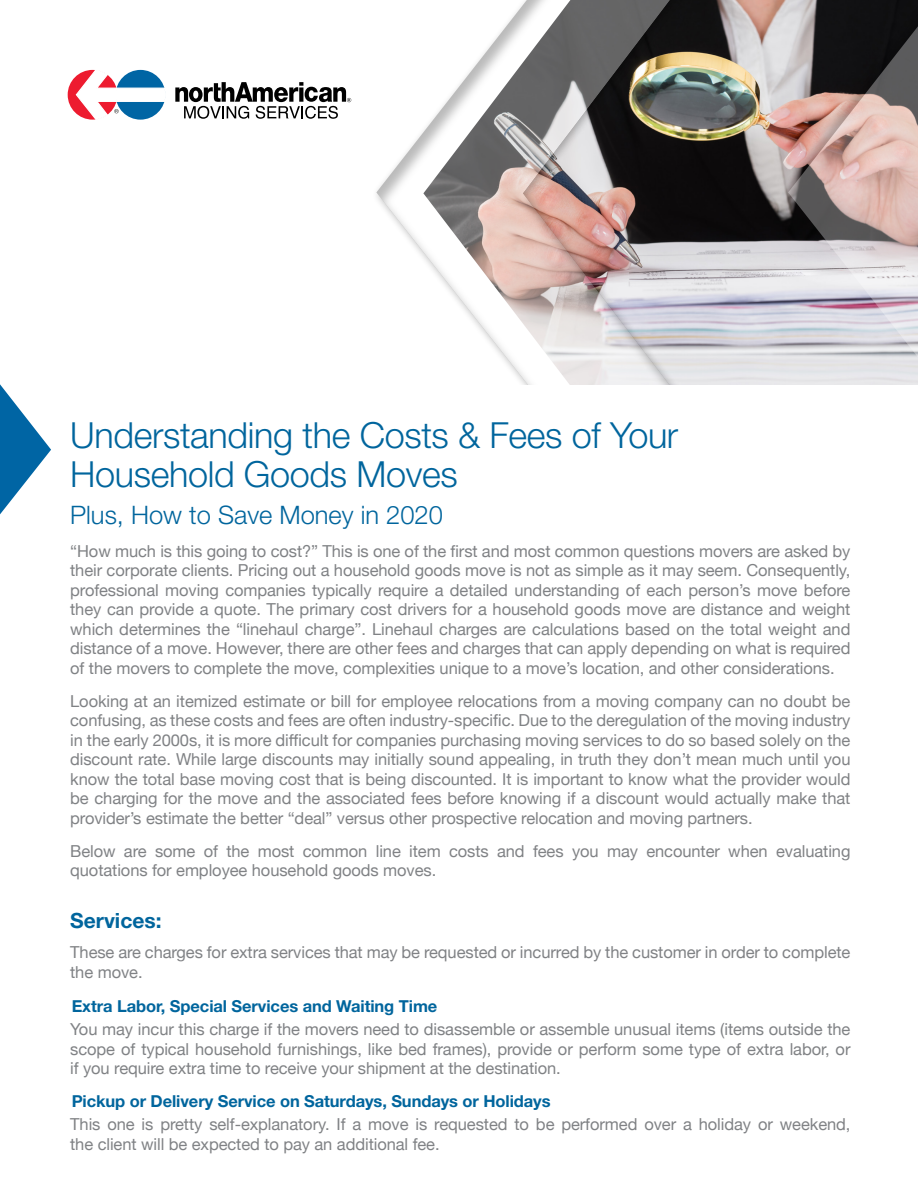
<style>
.page{position:relative;width:918px;height:1188px;background:#fff}
.page>*{position:absolute;margin:0;border:0;box-sizing:border-box;transform-origin:0 0}
.t1{font:300 36px/39px "Helvetica Neue";letter-spacing:-.01em;color:#00659d}
.t2{font:300 25.5px "Helvetica Neue";color:#00659d}
.t3{font:700 21px "Helvetica Neue";color:#00659d}
.t4{font:16.5px/19.5px "Helvetica Neue";letter-spacing:-.005em;color:#808285;text-align:justify}
.t5{font:700 16.5px "Helvetica Neue";letter-spacing:-.005em;color:#00659d}
</style>
<div class="page">
<img style="left:706px;top:0;width:82px;height:385px">
<div style="left:68px;top:70px;width:49px;height:50px;background:#ed1b2f;border-radius:50%"></div>
<svg style="left:75px;top:69px;width:91px;height:51px"></svg>
<svg style="left:175px;top:82px;width:176px;height:37px"></svg>
<svg style="left:788px;top:0;width:130px;height:385px;background:#a79b9b"></svg>
<div style="left:364px;top:0;width:342px;height:415px;background:#000;opacity:.75"></div>
<div style="left:340px;top:386px;width:578px;height:97px;background:#fff"></div>
<svg style="left:0;top:384px;width:51px;height:130px"></svg>
<h1 class="t1" style="left:70px;top:415px;width:610px">Understanding the Costs &amp; Fees of Your<br>Household Goods Moves</h1>
<h2 class="t2" style="left:70px;top:499px;width:374px">Plus, How to Save Money in 2020</h2>
<p class="t4" style="left:70px;top:542px;width:782px">“How much is this going to cost?” This is one of the first and most common questions movers are asked by their corporate clients. Pricing out a household goods move is not as simple as it may seem. Consequently, professional moving companies typically require a detailed understanding of each person’s move before they can provide a quote. The primary cost drivers for a household goods move are distance and weight which determines the “linehaul charge”. Linehaul charges are calculations based on the total weight and distance of a move. However, there are other fees and charges that can apply depending on what is required of the movers to complete the move, complexities unique to a move’s location, and other considerations.</p>
<p class="t4" style="left:70px;top:692px;width:782px">Looking at an itemized estimate or bill for employee relocations from a moving company can no doubt be confusing, as these costs and fees are often industry-specific. Due to the deregulation of the moving industry in the early 2000s, it is more difficult for companies purchasing moving services to do so based solely on the discount rate. While large discounts may initially sound appealing, in truth they don’t mean much until you know the total base moving cost that is being discounted. It is important to know what the provider would be charging for the move and the associated fees before knowing if a discount would actually make that provider’s estimate the better “deal” versus other prospective relocation and moving partners.</p>
<p class="t4" style="left:70px;top:842px;width:782px">Below are some of the most common line item costs and fees you may encounter when evaluating quotations for employee household goods moves.</p>
<p class="t3" style="left:70px;top:908px;width:93px">Services:</p>
<p class="t4" style="left:70px;top:944px;width:782px">These are charges for extra services that may be requested or incurred by the customer in order to complete the move.</p>
<p class="t5" style="left:72px;top:996px;width:367px">Extra Labor, Special Services and Waiting Time</p>
<p class="t4" style="left:70px;top:1021px;width:782px">You may incur this charge if the movers need to disassemble or assemble unusual items (items outside the scope of typical household furnishings, like bed frames), provide or perform some type of extra labor, or if you require extra time to receive your shipment at the destination.</p>
<p class="t5" style="left:72px;top:1091px;width:480px">Pickup or Delivery Service on Saturdays, Sundays or Holidays</p>
<p class="t4" style="left:70px;top:1116px;width:782px">This one is pretty self-explanatory. If a move is requested to be performed over a holiday or weekend, the client will be expected to pay an additional fee.</p>
</div>
